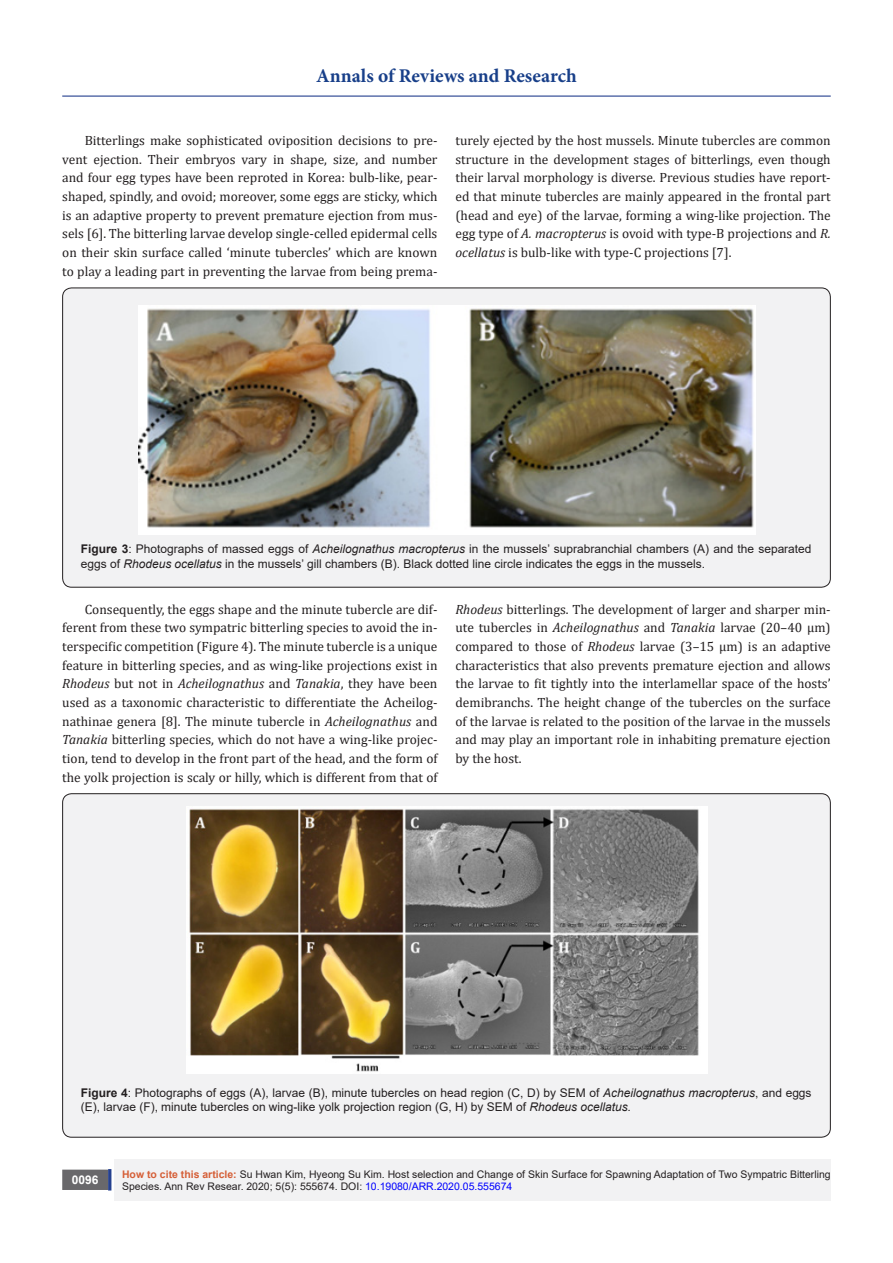
<style>
.page{position:relative;width:893px;height:1263px;background:#fff}
.page>*{position:absolute;margin:0;border:0;box-sizing:border-box;transform-origin:0 0}
.t1{font:700 19.5px "Minion Pro";color:#183f89}
.t2{font:13.5px/18.8px "Cambria";color:#231f20;text-align:justify}
.t3{font:12px/14.4px "Arial";color:#231f20}
.t4{font:700 12px "Arial";color:#fff}
.t5{font:10.5px/12.6px "Arial";color:#231f20}
.s1{font-style:italic}
.s2{font-weight:700}
.s3{font-weight:700;color:#d55f37}
.s4{color:#00f}
</style>
<div class="page">
<div style="left:115px;top:1160px;width:716px;height:41px;background:#f2f2f3"></div>
<div style="left:63px;top:1170px;width:44px;height:19px;background:#69686b"></div>
<div style="left:62px;top:1169px;width:46px;height:21px;border:2px solid #69686b"></div>
<div style="left:108px;top:1169px;width:3px;height:21px;background:#25408f;border:2px solid #25408f"></div>
<hr style="left:62px;top:96px;width:769px;height:1px;background:#25408f">
<div style="left:63px;top:288px;width:767px;height:299px;background:#f2f2f3;border-radius:9px"></div>
<img style="left:138px;top:305px;width:618px;height:229px">
<div style="left:63px;top:794px;width:767px;height:343px;background:#f2f2f3;border-radius:9px"></div>
<img style="left:187px;top:807px;width:520px;height:267px">
<h1 class="t1" style="left:316px;top:62px;width:262px">Annals of Reviews and Research</h1>
<p class="t2" style="left:62px;top:131px;width:377px;text-indent:22px">Bitterlings make sophisticated oviposition decisions to pre&shy;vent ejection. Their embryos vary in shape, size, and number and four egg types have been reproted in Korea: bulb-like, pear&shy;shaped, spindly, and ovoid; moreover, some eggs are sticky, which is an adaptive property to prevent premature ejection from mus&shy;sels [6]. The bitterling larvae develop single-celled epidermal cells on their skin surface called ‘minute tubercles’ which are known to play a leading part in preventing the larvae from being prema-</p>
<p class="t2" style="left:455px;top:131px;width:377px">turely ejected by the host mussels. Minute tubercles are common structure in the development stages of bitterlings, even though their larval morphology is diverse. Previous studies have report&shy;ed that minute tubercles are mainly appeared in the frontal part (head and eye) of the larvae, forming a wing-like projection. The egg type of <span class="s1">A. macropterus</span> is ovoid with type-B projections and <span class="s1">R. ocellatus</span> is bulb-like with type-C projections [7].</p>
<p class="t3" style="left:81px;top:542px;width:732px"><span class="s2">Figure 3</span>: Photographs of massed eggs of <span class="s1">Acheilognathus macropterus</span> in the mussels’ suprabranchial chambers (A) and the separated eggs of <span class="s1">Rhodeus ocellatus</span> in the mussels’ gill chambers (B). Black dotted line circle indicates the eggs in the mussels.</p>
<p class="t2" style="left:62px;top:600px;width:377px;text-indent:22px">Consequently, the eggs shape and the minute tubercle are dif&shy;ferent from these two sympatric bitterling species to avoid the in&shy;terspecific competition (Figure 4). The minute tubercle is a unique feature in bitterling species, and as wing-like projections exist in <span class="s1">Rhodeus</span> but not in <span class="s1">Acheilognathus</span> and <span class="s1">Tanakia</span>, they have been used as a taxonomic characteristic to differentiate the Acheilog&shy;nathinae genera [8]. The minute tubercle in <span class="s1">Acheilognathus</span> and <span class="s1">Tanakia</span> bitterling species, which do not have a wing-like projec&shy;tion, tend to develop in the front part of the head, and the form of the yolk projection is scaly or hilly, which is different from that of</p>
<p class="t2" style="left:455px;top:600px;width:377px"><span class="s1">Rhodeus</span> bitterlings. The development of larger and sharper min&shy;ute tubercles in <span class="s1">Acheilognathus</span> and <span class="s1">Tanakia</span> larvae (20–40 μm) compared to those of <span class="s1">Rhodeus</span> larvae (3–15 μm) is an adaptive characteristics that also prevents premature ejection and allows the larvae to fit tightly into the interlamellar space of the hosts’ demibranchs. The height change of the tubercles on the surface of the larvae is related to the position of the larvae in the mussels and may play an important role in inhabiting premature ejection by the host.</p>
<p class="t3" style="left:81px;top:1085px;width:732px"><span class="s2">Figure 4</span>: Photographs of eggs (A), larvae (B), minute tubercles on head region (C, D) by SEM of <span class="s1">Acheilognathus macropterus</span>, and eggs (E), larvae (F), minute tubercles on wing-like yolk projection region (G, H) by SEM of <span class="s1">Rhodeus ocellatus.</span></p>
<p class="t4" style="left:72px;top:1171px;width:28px">0096</p>
<p class="t5" style="left:122px;top:1168px;width:710px"><span class="s3">How to cite this article:</span> Su Hwan Kim, Hyeong Su Kim. Host selection and Change of Skin Surface for Spawning Adaptation of Two Sympatric Bitterling<br>Species. Ann Rev Resear. 2020; 5(5): 555674. DOI: <span class="s4">10.19080/ARR.2020.05.555674</span></p>
</div>
